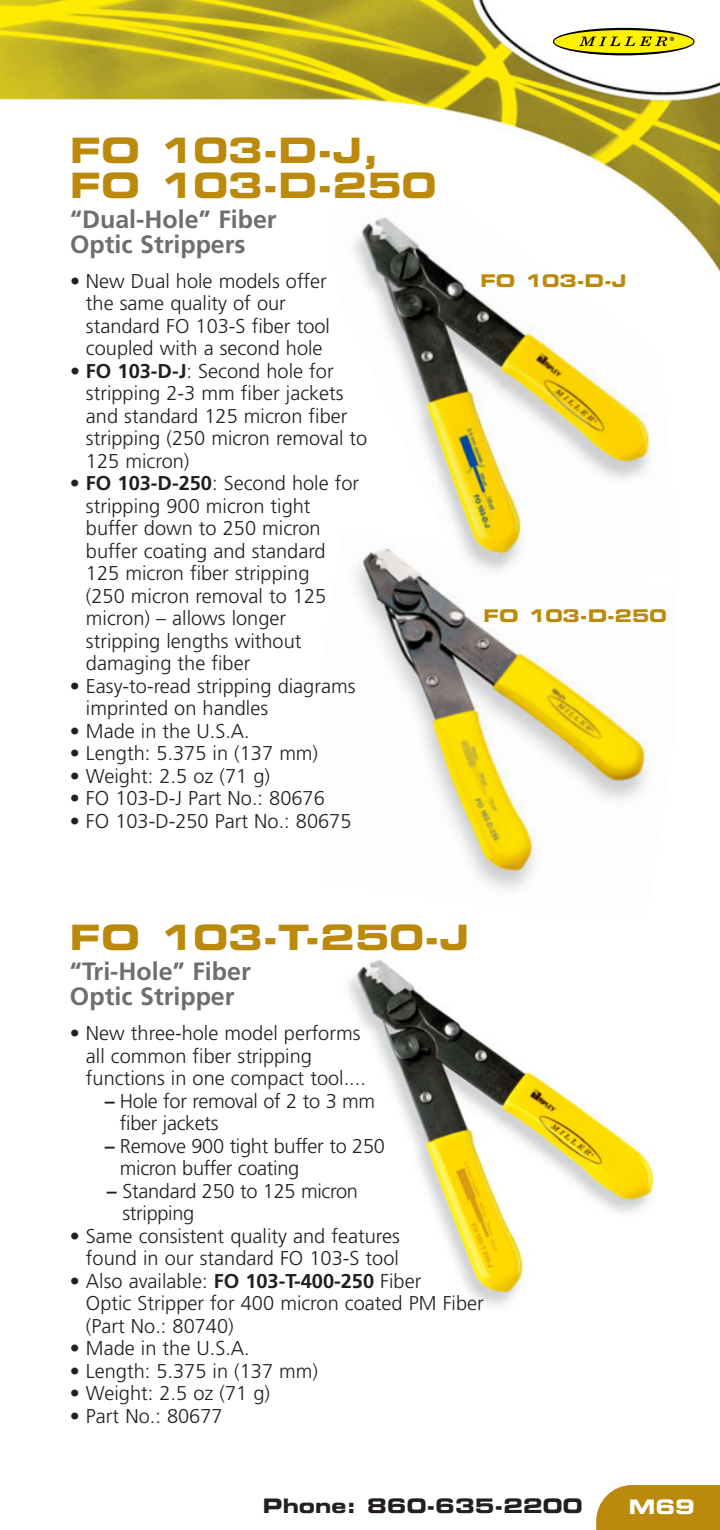
<style>
.page{position:relative;width:720px;height:1530px;background:#fff}
.page>*{position:absolute;margin:0;border:0;box-sizing:border-box;transform-origin:0 0}
.t1{font:35px/35px "Eurostile Bold Extended Two";color:#bb890b}
.t2{font:700 25px/25px "Frutiger";color:#6d6e70}
.t3{font:300 20px/22.5px "Frutiger";color:#231f20}
.t4{font:20px "Eurostile Bold Extended Two";color:#231f20}
.t5{font:20px "Eurostile Bold Extended Two";color:#fff}
.t6{font:17.5px "Eurostile Bold Extended Two";color:#bb890b}
.s1{font-weight:700}
</style>
<div class="page">
<img style="left:0;top:0;width:720px;height:273px">
<svg style="left:553px;top:28px;width:142px;height:27px"></svg>
<svg style="left:596px;top:1485px;width:67px;height:45px;background:#c19422"></svg>
<div style="left:663px;top:1485px;width:57px;height:45px;background:#bb890b"></div>
<img style="left:348px;top:960px;width:306px;height:346px">
<img style="left:359px;top:591px;width:290px;height:299px">
<img style="left:334px;top:199px;width:339px;height:392px">
<h1 class="t1" style="left:70px;top:136px;width:368px">FO 103-D-J,<br>FO 103-D-250</h1>
<p class="t2" style="left:70px;top:209px;width:208px">“Dual-Hole” Fiber<br>Optic Strippers</p>
<p class="t3" style="left:86px;top:271px;width:246px;text-indent:-16px">• New Dual hole models offer the same quality of our standard FO 103-S fiber tool coupled with a second hole</p>
<p class="t3" style="left:86px;top:361px;width:283px;text-indent:-16px"><span class="s1">• FO 103-D-J</span>: Second hole for stripping 2-3 mm fiber jackets and standard 125 micron fiber stripping (250 micron removal to<br>125 micron)</p>
<p class="t3" style="left:86px;top:474px;width:275px;text-indent:-16px"><span class="s1">• FO 103-D-250</span>: Second hole for stripping 900 micron tight buffer down to 250 micron buffer coating and standard<br>125 micron fiber stripping<br>(250 micron removal to 125 micron) – allows longer stripping lengths without damaging the fiber</p>
<p class="t3" style="left:86px;top:676px;width:271px;text-indent:-16px"><span class="s1">•</span> Easy-to-read stripping diagrams imprinted on handles</p>
<p class="t3" style="left:70px;top:721px;width:181px">• Made in the U.S.A.</p>
<p class="t3" style="left:70px;top:744px;width:250px">• Length: 5.375 in (137 mm)</p>
<p class="t3" style="left:70px;top:766px;width:202px">• Weight: 2.5 oz (71 g)</p>
<p class="t3" style="left:70px;top:789px;width:256px">• FO 103-D-J Part No.: 80676</p>
<p class="t3" style="left:70px;top:811px;width:283px">• FO 103-D-250 Part No.: 80675</p>
<p class="t6" style="left:480px;top:275px;width:148px">FO 103-D-J</p>
<p class="t6" style="left:484px;top:609px;width:185px">FO 103-D-250</p>
<h1 class="t1" style="left:70px;top:923px;width:401px">FO 103-T-250-J</h1>
<p class="t2" style="left:70px;top:961px;width:182px">“Tri-Hole” Fiber<br>Optic Stripper</p>
<p class="t3" style="left:86px;top:1024px;width:281px;text-indent:-16px"><span class="s1">•</span> New three-hole model performs all common fiber stripping functions in one compact tool....</p>
<p class="t3" style="left:120px;top:1091px;width:257px;text-indent:-15px"><span class="s1">–</span> Hole for removal of 2 to 3 mm fiber jackets</p>
<p class="t3" style="left:120px;top:1136px;width:266px;text-indent:-15px"><span class="s1">–</span> Remove 900 tight buffer to 250 micron buffer coating</p>
<p class="t3" style="left:122px;top:1181px;width:237px;text-indent:-16px"><span class="s1">–</span> Standard 250 to 125 micron stripping</p>
<p class="t3" style="left:70px;top:1226px;width:331px;text-align:right"><span class="s1">•</span> Same consistent quality and features found in our standard FO 103-S tool</p>
<p class="t3" style="left:86px;top:1271px;width:399px;text-indent:-16px">• Also available: <span class="s1">FO 103-T-400-250</span> Fiber<br>Optic Stripper for 400 micron coated PM Fiber (Part No.: 80740)</p>
<p class="t3" style="left:70px;top:1339px;width:181px">• Made in the U.S.A.</p>
<p class="t3" style="left:70px;top:1361px;width:250px">• Length: 5.375 in (137 mm)</p>
<p class="t3" style="left:70px;top:1384px;width:202px">• Weight: 2.5 oz (71 g)</p>
<p class="t3" style="left:70px;top:1406px;width:154px">• Part No.: 80677</p>
<p class="t4" style="left:263px;top:1499px;width:321px">Phone: 860-635-2200</p>
<p class="t5" style="left:629px;top:1499px;width:68px">M69</p>
</div>
